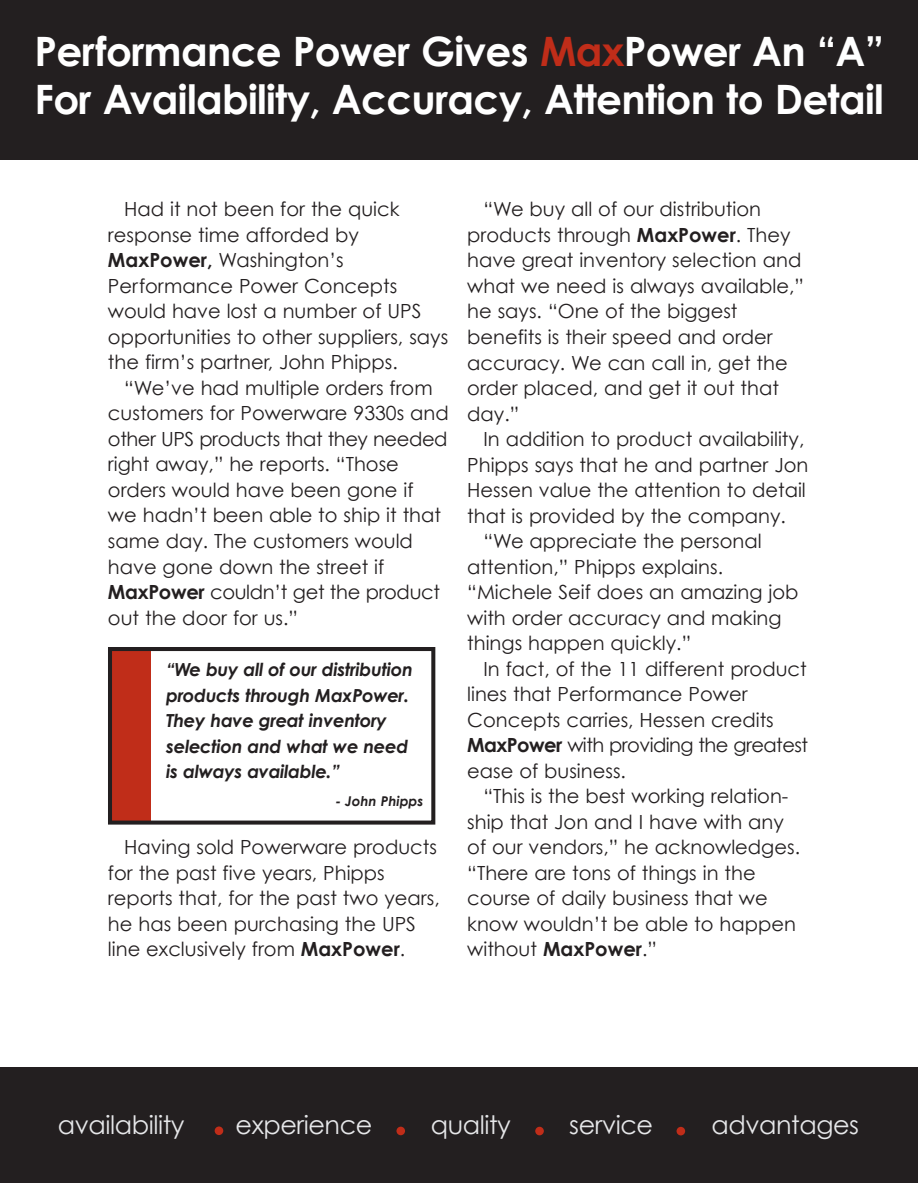
<style>
.page{position:relative;width:918px;height:1183px;background:#fff}
.page>*{position:absolute;margin:0;border:0;box-sizing:border-box;transform-origin:0 0}
.t1{font:700 40.5px/48px "Century Gothic";letter-spacing:-.015em;color:#fff}
.t2{font:25.5px "Century Gothic";letter-spacing:-.015em;color:#e6e7e9}
.t3{font:19.5px/25.5px "Century Gothic";color:#231f20}
.t4{font:19.5px "Century Gothic";letter-spacing:-.03em;color:#231f20}
.t5{font:italic 700 18px/25.5px "Century Gothic";letter-spacing:-.015em;color:#231f20}
.t6{font:italic 700 13.5px "Century Gothic";color:#231f20}
.s1{color:#c02d19}
.s2{font-weight:700}
</style>
<div class="page">
<div style="left:0;top:1067px;width:918px;height:116px;background:#231f20"></div>
<div style="left:0;top:0;width:918px;height:160px;background:#231f20"></div>
<div style="left:215px;top:1126px;width:8px;height:9px;background:#c02d19;border-radius:50%"></div>
<div style="left:396px;top:1126px;width:9px;height:9px;background:#c02d19;border-radius:50%"></div>
<div style="left:535px;top:1126px;width:9px;height:9px;background:#c02d19;border-radius:50%"></div>
<div style="left:677px;top:1126px;width:8px;height:9px;background:#c02d19;border-radius:50%"></div>
<div style="left:109px;top:649px;width:42px;height:172px;background:#c02d19"></div>
<div style="left:108px;top:647px;width:327px;height:177px;border:4px solid #231f20"></div>
<h1 class="t1" style="left:34px;top:32px;width:851px">Performance Power Gives <span class="s1">Max</span>Power An “A”<br>For Availability, Accuracy, Attention to Detail</h1>
<p class="t3" style="left:108px;top:199px;width:342px;text-indent:16px">Had it not been for the quick response time afforded by<br><span class="s2">MaxPower,</span> Washington’s<br>Performance Power Concepts would have lost a number of UPS opportunities to other suppliers, says the firm’s partner, John Phipps.</p>
<p class="t3" style="left:108px;top:377px;width:342px;text-indent:16px">“We’ve had multiple orders from customers for Powerware 9330s and other UPS products that they needed right away,” he reports. “Those orders would have been gone if<br>we hadn’t been able to ship it that same day. The customers would have gone down the street if<br><span class="s2">MaxPower</span> couldn’t get the product out the door for us.”</p>
<p class="t5" style="left:166px;top:659px;width:248px">“We buy all of our distribution products through MaxPower.<br>They have great inventory selection and what we need is always available.”</p>
<p class="t6" style="left:335px;top:796px;width:89px">- John Phipps</p>
<p class="t3" style="left:108px;top:836px;width:333px;text-indent:16px">Having sold Powerware products for the past five years, Phipps reports that, for the past two years, he has been purchasing the UPS line exclusively from <span class="s2">MaxPower</span>.</p>
<p class="t3" style="left:467px;top:199px;width:338px;text-indent:16px">“We buy all of our distribution products through <span class="s2">MaxPower</span>. They have great inventory selection and what we need is always available,” he says. “One of the biggest benefits is their speed and order accuracy. We can call in, get the order placed, and get it out that day.”</p>
<p class="t3" style="left:483px;top:428px;width:322px">In addition to product availability,</p>
<p class="t3" style="left:467px;top:454px;width:343px">Phipps says that he and partner Jon</p>
<p class="t3" style="left:467px;top:479px;width:340px">Hessen value the attention to detail</p>
<p class="t3" style="left:467px;top:505px;width:320px">that is provided by the company.</p>
<p class="t3" style="left:483px;top:530px;width:280px">“We appreciate the personal</p>
<p class="t3" style="left:467px;top:556px;width:257px">attention,” Phipps explains.</p>
<p class="t3" style="left:467px;top:582px;width:333px">“Michele Seif does an amazing job</p>
<p class="t3" style="left:467px;top:607px;width:316px">with order accuracy and making</p>
<p class="t3" style="left:467px;top:633px;width:225px">things happen quickly.”</p>
<p class="t3" style="left:483px;top:658px;width:325px">In fact, of the 11 different product</p>
<p class="t3" style="left:467px;top:684px;width:282px">lines that Performance Power</p>
<p class="t3" style="left:467px;top:709px;width:308px">Concepts carries, Hessen credits</p>
<p class="t4" style="left:467px;top:738px;width:342px"><span class="s2">MaxPower</span> with providing the greatest</p>
<p class="t3" style="left:467px;top:760px;width:160px">ease of business.</p>
<p class="t3" style="left:483px;top:786px;width:306px">“This is the best working relation-</p>
<p class="t3" style="left:467px;top:811px;width:318px">ship that Jon and I have with any</p>
<p class="t3" style="left:467px;top:837px;width:334px">of our vendors,” he acknowledges.</p>
<p class="t3" style="left:467px;top:862px;width:290px">“There are tons of things in the</p>
<p class="t3" style="left:467px;top:888px;width:302px">course of daily business that we</p>
<p class="t3" style="left:467px;top:913px;width:330px">know wouldn’t be able to happen</p>
<p class="t3" style="left:467px;top:939px;width:191px">without <span class="s2">MaxPower</span>.”</p>
<h2 class="t2" style="left:58px;top:1116px;width:128px">availability</h2>
<h2 class="t2" style="left:236px;top:1116px;width:138px">experience</h2>
<h2 class="t2" style="left:431px;top:1116px;width:82px">quality</h2>
<h2 class="t2" style="left:569px;top:1116px;width:85px">service</h2>
<h2 class="t2" style="left:711px;top:1116px;width:149px">advantages</h2>
</div>
